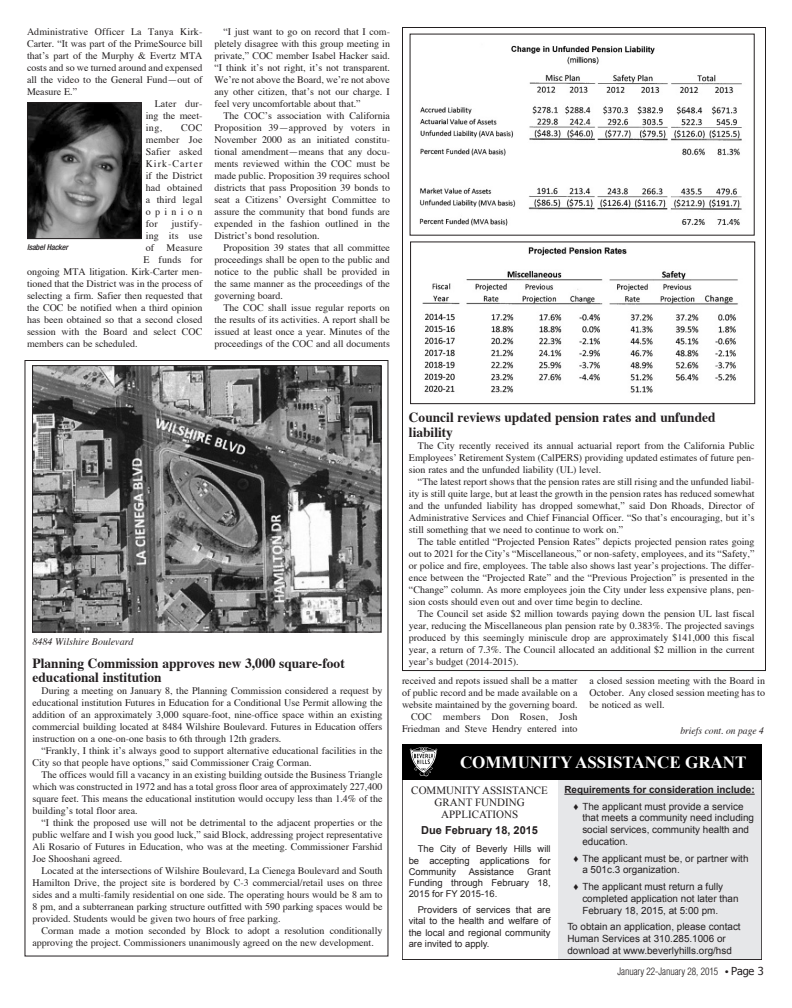
<style>
.page{position:relative;width:792px;height:1008px;background:#fff}
.page>*{position:absolute;margin:0;border:0;box-sizing:border-box;transform-origin:0 0}
.t1{font:700 17px "Times New Roman";color:#fff}
.t2{font:700 14px/14.4px "Times";color:#231f20;scale:.96 1}
.t3{font:11px/12px "Times New Roman";color:#231f20;text-align:center}
.t4{font:700 11px "Arial";color:#231f20}
.t5{font:10px/12px "Times";color:#231f20;text-align:justify}
.t6{font:300 condensed 10px "Helvetica";letter-spacing:-.01em;color:#231f20}
.t7{font:italic 10px "Times";color:#231f20}
.t8{font:italic 10px "Times";color:#231f20;scale:.95 1}
.t9{font:10px "Times";letter-spacing:.02em;color:#231f20}
.t10{font:10px "Times";letter-spacing:.025em;color:#231f20}
.t11{font:10px "Times";letter-spacing:.03em;color:#231f20}
.t12{font:9.9px/11.9px "Arial";color:#231f20}
.t13{font:700 9.9px "Arial";color:#231f20}
.t14{font:9.4px/11.3px "Arial";color:#231f20;text-align:justify}
.t15{font:italic 500 condensed 8px "Helvetica Neue";color:#231f20}
.s1{font-family:"Times";font-weight:400;font-stretch:normal}
.s2{font-family:"Tahoma";font-weight:400;font-stretch:normal;font-size:11px}
</style>
<div class="page">
<div style="left:558px;top:778px;width:204px;height:181px;background:#e6e7e9"></div>
<div style="left:402px;top:744px;width:360px;height:36px;background:#000"></div>
<hr style="left:564px;top:794px;width:191px;height:1px;background:#231f20">
<svg style="left:410px;top:747px;width:27px;height:29px"></svg>
<img style="left:419px;top:45px;width:323px;height:181px">
<img style="left:422px;top:247px;width:316px;height:146px">
<div style="left:410px;top:241px;width:345px;height:163px;border:1px solid #231f20"></div>
<img style="left:34px;top:367px;width:346px;height:264px">
<div style="left:32px;top:365px;width:350px;height:268px;border:1px solid #231f20"></div>
<img style="left:29px;top:104px;width:111px;height:133px">
<div style="left:27px;top:102px;width:115px;height:137px;border:1px solid #231f20"></div>
<p class="t5" style="left:27px;top:26px;width:177px">Administrative Officer La Tanya Kirk-</p>
<p class="t5" style="left:27px;top:38px;width:177px">Carter. “It was part of the PrimeSource bill</p>
<p class="t5" style="left:27px;top:50px;width:177px">that’s part of the Murphy &amp; Evertz MTA</p>
<p class="t5" style="left:27px;top:62px;width:177px">costs and so we turned around and expensed</p>
<p class="t5" style="left:27px;top:74px;width:177px">all the video to the General Fund—out of</p>
<p class="t5" style="left:27px;top:86px;width:52px">Measure E.”</p>
<p class="t5" style="left:155px;top:98px;width:49px">Later dur-</p>
<p class="t5" style="left:146px;top:110px;width:58px">ing the meet-</p>
<p class="t5" style="left:146px;top:122px;width:18px">ing,</p>
<p class="t5" style="left:146px;top:122px;width:58px;text-indent:35px">COC member Joe Safier asked Kirk-Carter if the District had obtained a third legal opinion for</p>
<p class="t11" style="left:172px;top:217px;width:32px">justify-</p>
<p class="t9" style="left:146px;top:229px;width:58px">ing its use</p>
<p class="t10" style="left:146px;top:241px;width:58px">of Measure</p>
<p class="t5" style="left:144px;top:254px;width:61px">E funds for</p>
<p class="t5" style="left:27px;top:266px;width:177px">ongoing MTA litigation. Kirk-Carter men-</p>
<p class="t5" style="left:27px;top:278px;width:177px">tioned that the District was in the process of</p>
<p class="t5" style="left:27px;top:290px;width:177px">selecting a firm. Safier then requested that</p>
<p class="t5" style="left:27px;top:302px;width:177px">the COC be notified when a third opinion</p>
<p class="t5" style="left:27px;top:314px;width:177px">has been obtained so that a second closed</p>
<p class="t5" style="left:27px;top:326px;width:177px">session with the Board and select COC</p>
<p class="t5" style="left:27px;top:338px;width:112px">members can be scheduled.</p>
<p class="t15" style="left:27px;top:243px;width:44px">IsabelHacker</p>
<p class="t5" style="left:215px;top:26px;width:177px;text-indent:9px">“I just want to go on record that I com&shy;pletely disagree with this group meeting in private,” COC member Isabel Hacker said. “I think it’s not right, it’s not transparent.<br>We’re not above the Board, we’re not above any other citizen, that’s not our charge. I feel very uncomfortable about that.”</p>
<p class="t5" style="left:215px;top:110px;width:177px;text-indent:9px">The COC’s association with California Proposition 39—approved by voters in November 2000 as an initiated constitu&shy;tional amendment—means that any docu&shy;ments reviewed within the COC must be made public. Proposition 39 requires school districts that pass Proposition 39 bonds to seat a Citizens’ Oversight Committee to assure the community that bond funds are expended in the fashion outlined in the District’s bond resolution.</p>
<p class="t5" style="left:215px;top:242px;width:177px;text-indent:9px">Proposition 39 states that all committee proceedings shall be open to the public and notice to the public shall be provided in the same manner as the proceedings of the governing board.</p>
<p class="t5" style="left:215px;top:302px;width:177px;text-indent:9px">The COC shall issue regular reports on the results of its activities. A report shall be issued at least once a year. Minutes of the proceedings of the COC and all documents</p>
<p class="t7" style="left:33px;top:636px;width:103px">8484 Wilshire Boulevard</p>
<h2 class="t2" style="left:33px;top:656px;width:327px">Planning Commission approves new 3,000 square-foot educational institution</h2>
<p class="t5" style="left:33px;top:685px;width:351px;text-indent:9px">During a meeting on January 8, the Planning Commission considered a request by educational institution Futures in Education for a Conditional Use Permit allowing the addition of an approximately 3,000 square-foot, nine-office space within an existing commercial building located at 8484 Wilshire Boulevard. Futures in Education offers instruction on a one-on-one basis to 6th through 12th graders.</p>
<p class="t5" style="left:33px;top:745px;width:351px;text-indent:9px">“Frankly, I think it’s always good to support alternative educational facilities in the<br>City so that people have options,” said Commissioner Craig Corman.</p>
<p class="t5" style="left:33px;top:769px;width:351px;text-indent:9px">The offices would fill a vacancy in an existing building outside the Business Triangle which was constructed in 1972 and has a total gross floor area of approximately 227,400 square feet. This means the educational institution would occupy less than 1.4% of the building’s total floor area.</p>
<p class="t5" style="left:33px;top:817px;width:351px;text-indent:9px">“I think the proposed use will not be detrimental to the adjacent properties or the public welfare and I wish you good luck,” said Block, addressing project representative Ali Rosario of Futures in Education, who was at the meeting. Commissioner Farshid Joe Shooshani agreed.</p>
<p class="t5" style="left:33px;top:865px;width:351px;text-indent:9px">Located at the intersections of Wilshire Boulevard, La Cienega Boulevard and South Hamilton Drive, the project site is bordered by C-3 commercial/retail uses on three sides and a multi-family residential on one side. The operating hours would be 8 am to 8 pm, and a subterranean parking structure outfitted with 590 parking spaces would be provided. Students would be given two hours of free parking.</p>
<p class="t5" style="left:33px;top:925px;width:351px;text-indent:9px">Corman made a motion seconded by Block to adopt a resolution conditionally approving the project. Commissioners unanimously agreed on the new development.</p>
<h2 class="t2" style="left:409px;top:411px;width:321px">Council reviews updated pension rates and unfunded liability</h2>
<p class="t5" style="left:409px;top:440px;width:347px;text-indent:9px">The City recently received its annual actuarial report from the California Public Employees’ Retirement System (CalPERS) providing updated estimates of future pen&shy;sion rates and the unfunded liability (UL) level.</p>
<p class="t5" style="left:409px;top:476px;width:347px;text-indent:9px">“The latest report shows that the pension rates are still rising and the unfunded liabil&shy;ity is still quite large, but at least the growth in the pension rates has reduced somewhat and the unfunded liability has dropped somewhat,” said Don Rhoads, Director of Administrative Services and Chief Financial Officer. “So that’s encouraging, but it’s still something that we need to continue to work on.”</p>
<p class="t5" style="left:409px;top:536px;width:347px;text-indent:9px">The table entitled “Projected Pension Rates” depicts projected pension rates going out to 2021 for the City’s “Miscellaneous,” or non-safety, employees, and its “Safety,” or police and fire, employees. The table also shows last year’s projections. The differ&shy;ence between the “Projected Rate” and the “Previous Projection” is presented in the “Change” column. As more employees join the City under less expensive plans, pen&shy;sion costs should even out and over time begin to decline.</p>
<p class="t5" style="left:409px;top:608px;width:347px;text-indent:9px">The Council set aside $2 million towards paying down the pension UL last fiscal year, reducing the Miscellaneous plan pension rate by 0.383%. The projected savings produced by this seemingly miniscule drop are approximately $141,000 this fiscal year, a return of 7.3%. The Council allocated an additional $2 million in the current year’s budget (2014-2015).</p>
<p class="t5" style="left:402px;top:676px;width:177px;text-align:right">received and repots issued shall be a matter of public record and be made available on a website maintained by the governing board.<br>COC members Don Rosen, Josh Friedman and Steve Hendry entered into</p>
<p class="t5" style="left:590px;top:676px;width:177px">a closed session meeting with the Board in October. Any closed session meeting has to be noticed as well.</p>
<p class="t8" style="left:680px;top:725px;width:89px">briefs cont. on page 4</p>
<h1 class="t1" style="left:460px;top:750px;width:288px">COMMUNITY ASSISTANCE GRANT</h1>
<p class="t3" style="left:411px;top:784px;width:138px">COMMUNITY ASSISTANCE<br>GRANT FUNDING<br>APPLICATIONS</p>
<p class="t13" style="left:564px;top:783px;width:192px">Requirements for consideration include:</p>
<p class="t12" style="left:582px;top:800px;width:173px;text-indent:-9px">♦ The applicant must provide a service that meets a community need including social services, community health and education.</p>
<p class="t12" style="left:582px;top:852px;width:168px;text-indent:-9px">♦ The applicant must be, or partner with a 501c.3 organization.</p>
<p class="t12" style="left:582px;top:881px;width:158px;text-indent:-9px">♦ The applicant must return a fully completed application not later than<br>February 18, 2015, at 5:00 pm.</p>
<p class="t12" style="left:567px;top:921px;width:175px">To obtain an application, please contact<br>Human Services at 310.285.1006 or download at www.beverlyhills.org/hsd</p>
<p class="t4" style="left:421px;top:823px;width:118px">Due February 18, 2015</p>
<p class="t14" style="left:409px;top:843px;width:143px;text-indent:9px">The City of Beverly Hills will be accepting applications for Community</p>
<p class="t14" style="left:409px;top:866px;width:143px;text-indent:118px">Grant Funding through February 18, 2015 for FY 2015-16.</p>
<p class="t14" style="left:409px;top:904px;width:143px;text-indent:9px">Providers of services that are vital to the health and welfare of the local and regional community are invited to apply.</p>
<p class="t14" style="left:469px;top:866px;width:47px">Assistance</p>
<p class="t6" style="left:618px;top:965px;width:148px">January 22-January 28, 2015 <span class="s1">•</span> <span class="s2">Page 3</span></p>
</div>
